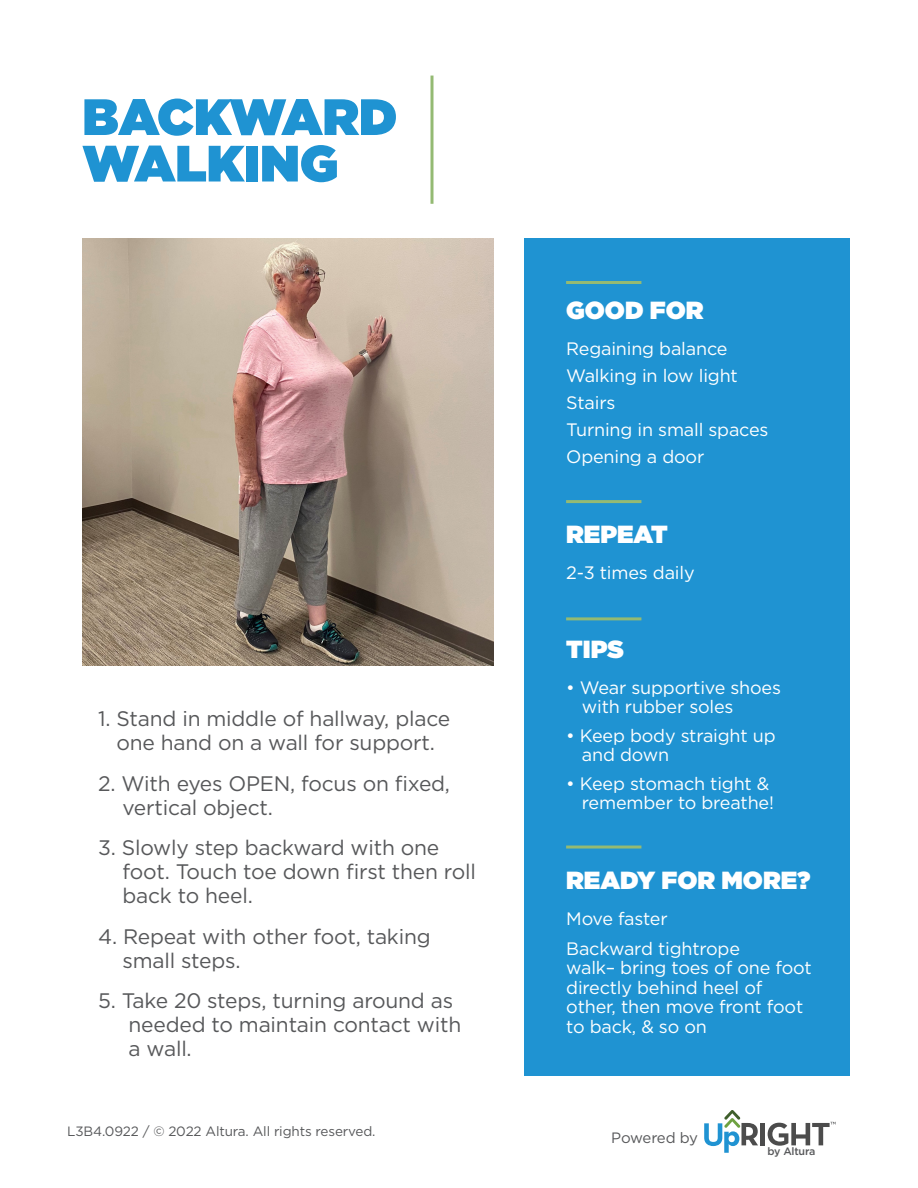
<style>
.page{position:relative;width:918px;height:1188px;background:#fff}
.page>*{position:absolute;margin:0;border:0;box-sizing:border-box;transform-origin:0 0}
.t1{font:900 51px/46.5px "Gotham";color:#1f93d2}
.t2{font:900 24.75px "Gotham";color:#fff}
.t3{font:21px/24px "Gotham";letter-spacing:-.01em;color:#57585a}
.t4{font:18px/19.5px "Gotham";letter-spacing:-.01em;color:#fff}
.t5{font:15px "Gotham";letter-spacing:-.03em;color:#57585a}
.t6{font:13.5px "Gotham";letter-spacing:-.01em;color:#57585a}
.t7{font:500 10.65px "Gotham";letter-spacing:-.02em;color:#57585a}
</style>
<div class="page">
<div style="left:524px;top:238px;width:326px;height:838px;background:#1f93d2"></div>
<div style="left:760px;top:1123px;width:5px;height:22px;background:#4c4c4c"></div>
<svg style="left:704px;top:1110px;width:54px;height:43px"></svg>
<svg style="left:768px;top:1122px;width:68px;height:24px"></svg>
<hr style="left:566px;top:281px;width:75px;height:3px;background:#94ba73">
<hr style="left:566px;top:500px;width:75px;height:3px;background:#94ba73">
<hr style="left:566px;top:617px;width:75px;height:3px;background:#94ba73">
<svg style="left:430px;top:76px;width:4px;height:128px"></svg>
<hr style="left:566px;top:846px;width:75px;height:3px;background:#94ba73">
<img style="left:82px;top:238px;width:411px;height:428px">
<p class="t1" style="left:82px;top:93px;width:316px">BACKWARD<br>WALKING</p>
<p class="t3" style="left:98px;top:706px;width:354px;text-align:center">1. Stand in middle of hallway, place one hand on a wall for support.</p>
<p class="t3" style="left:123px;top:771px;width:329px;text-indent:-24px">2. With eyes OPEN, focus on fixed, vertical object.</p>
<p class="t3" style="left:123px;top:835px;width:355px;text-indent:-24px">3. Slowly step backward with one foot. Touch toe down first then roll back to heel.</p>
<p class="t3" style="left:123px;top:924px;width:310px;text-indent:-24px">4. Repeat with other foot, taking small steps.</p>
<p class="t3" style="left:129px;top:988px;width:334px;text-indent:-30px">5. Take 20 steps, turning around as needed to maintain contact with a wall.</p>
<p class="t6" style="left:67px;top:1122px;width:310px">L3B4.0922 / © 2022 Altura. All rights reserved.</p>
<p class="t2" style="left:566px;top:293px;width:139px">GOOD FOR</p>
<p class="t4" style="left:566px;top:339px;width:163px">Regaining balance</p>
<p class="t4" style="left:566px;top:366px;width:173px">Walking in low light</p>
<p class="t4" style="left:566px;top:393px;width:51px">Stairs</p>
<p class="t4" style="left:566px;top:420px;width:204px">Turning in small spaces</p>
<p class="t4" style="left:566px;top:447px;width:140px">Opening a door</p>
<p class="t2" style="left:566px;top:516px;width:103px">REPEAT</p>
<p class="t4" style="left:566px;top:562px;width:130px">2-3 times daily</p>
<p class="t2" style="left:566px;top:631px;width:59px">TIPS</p>
<p class="t4" style="left:582px;top:677px;width:201px;text-indent:-16px">• Wear supportive shoes with rubber soles</p>
<p class="t4" style="left:582px;top:725px;width:195px;text-indent:-16px">• Keep body straight up and down</p>
<p class="t4" style="left:566px;top:773px;width:209px;text-align:right">• Keep stomach tight &amp; remember to breathe!</p>
<p class="t2" style="left:566px;top:862px;width:246px">READY FOR MORE?</p>
<p class="t4" style="left:566px;top:908px;width:103px">Move faster</p>
<p class="t4" style="left:566px;top:938px;width:247px">Backward tightrope<br>walk– bring toes of one foot directly behind heel of other, then move front foot to back, &amp; so on</p>
<p class="t5" style="left:611px;top:1128px;width:88px">Powered by</p>
<p class="t7" style="left:767px;top:1145px;width:49px">by Altura</p>
</div>
